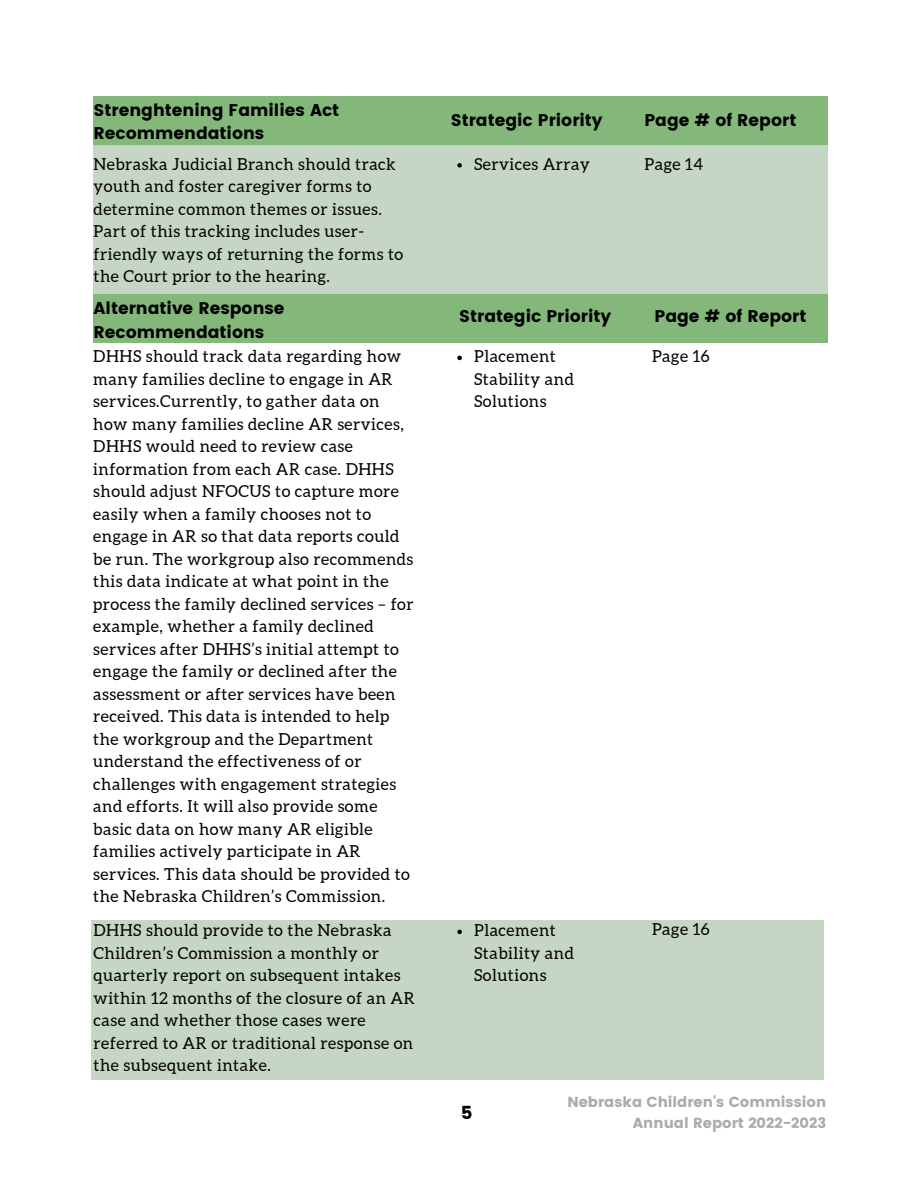
<style>
.page{position:relative;width:918px;height:1188px;background:#fff}
.page>*{position:absolute;margin:0;border:0;box-sizing:border-box;transform-origin:0 0}
.t1{font:18px "Poppins";color:#000}
.t2{font:16.95px/23.7px "Poppins";color:#000}
.t3{font:16.5px/22.5px "Aleo";letter-spacing:.03em;color:#000}
.t4{font:14.55px "Poppins";color:#ababab}
</style>
<div class="page">
<div style="left:94px;top:293px;width:734px;height:50px;background:#84b87a"></div>
<svg style="left:457px;top:356px;width:5px;height:4px"></svg>
<div style="left:92px;top:920px;width:732px;height:160px;background:#c6d6c4"></div>
<svg style="left:457px;top:930px;width:5px;height:4px"></svg>
<div style="left:94px;top:96px;width:734px;height:50px;background:#84b87a"></div>
<div style="left:93px;top:145px;width:735px;height:149px;background:#c6d6c4"></div>
<svg style="left:457px;top:163px;width:5px;height:5px"></svg>
<p class="t2" style="left:94px;top:98px;width:247px">Strenghtening Families Act<br>Recommendations</p>
<p class="t2" style="left:451px;top:108px;width:154px">Strategic Priority</p>
<p class="t2" style="left:644px;top:108px;width:153px">Page # of Report</p>
<p class="t3" style="left:94px;top:153px;width:311px">Nebraska Judicial Branch should track youth and foster caregiver forms to determine common themes or issues.<br>Part of this tracking includes user&shy;friendly ways of returning the forms to the Court prior to the hearing.</p>
<p class="t3" style="left:474px;top:153px;width:117px">Services Array</p>
<p class="t3" style="left:644px;top:153px;width:60px">Page 14</p>
<p class="t2" style="left:94px;top:296px;width:193px">Alternative Response<br>Recommendations</p>
<p class="t2" style="left:459px;top:304px;width:154px">Strategic Priority</p>
<p class="t2" style="left:655px;top:304px;width:153px">Page # of Report</p>
<p class="t3" style="left:474px;top:345px;width:101px">Placement<br>Stability and<br>Solutions</p>
<p class="t3" style="left:93px;top:345px;width:322px">DHHS should track data regarding how many families decline to engage in AR services.Currently, to gather data on how many families decline AR services, DHHS would need to review case information from each AR case. DHHS should adjust NFOCUS to capture more easily when a family chooses not to engage in AR so that data reports could be run. The workgroup also recommends this data indicate at what point in the process the family declined services – for example, whether a family declined services after DHHS’s initial attempt to engage the family or declined after the assessment or after services have been received. This data is intended to help the workgroup and the Department understand the effectiveness of or challenges with engagement strategies and efforts. It will also provide some basic data on how many AR eligible families actively participate in AR services. This data should be provided to the Nebraska Children’s Commission.</p>
<p class="t3" style="left:94px;top:919px;width:323px">DHHS should provide to the Nebraska Children’s Commission a monthly or quarterly report on subsequent intakes within 12 months of the closure of an AR case and whether those cases were referred to AR or traditional response on the subsequent intake.</p>
<p class="t3" style="left:474px;top:919px;width:101px">Placement<br>Stability and<br>Solutions</p>
<p class="t4" style="left:567px;top:1094px;width:260px">Nebraska Children's Commission</p>
<p class="t4" style="left:633px;top:1114px;width:195px">Annual Report 2022-2023</p>
<p class="t3" style="left:652px;top:345px;width:59px">Page 16</p>
<p class="t3" style="left:652px;top:918px;width:59px">Page 16</p>
<p class="t1" style="left:461px;top:1103px;width:13px">5</p>
</div>
